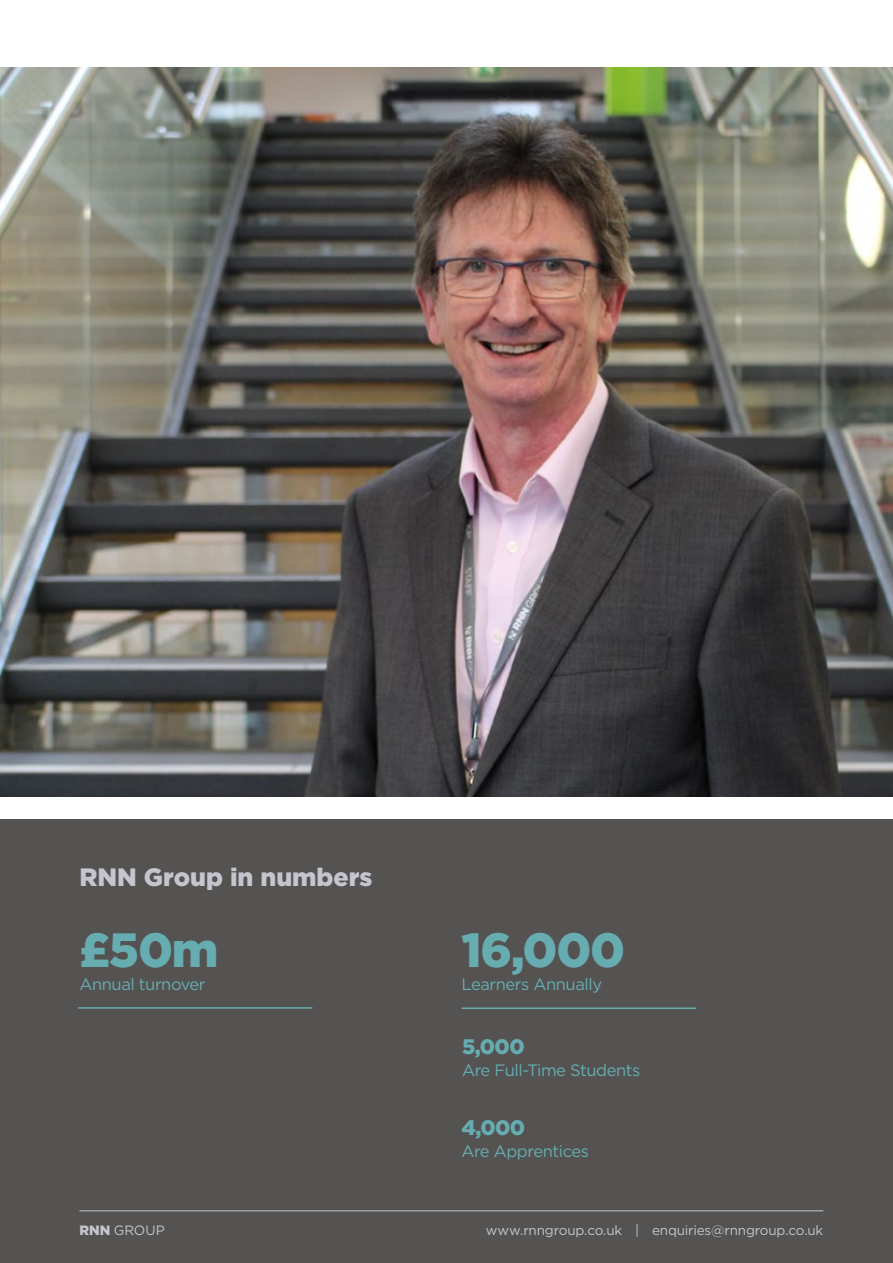
<style>
.page{position:relative;width:893px;height:1263px;background:#fff}
.page>*{position:absolute;margin:0;border:0;box-sizing:border-box;transform-origin:0 0}
.t1{font:900 48px "Gotham";letter-spacing:-.025em;color:#66acb1}
.t2{font:900 25.05px "Gotham";color:#c4c5ce}
.t3{font:900 21px "Gotham";letter-spacing:-.025em;color:#66acb1}
.t4{font:16.5px "Gotham";letter-spacing:-.025em;color:#66acb1}
.t5{font:13.5px "Gotham";letter-spacing:-.015em;color:#c4c5ce}
.s1{font-weight:900}
</style>
<div class="page">
<div style="left:0;top:819px;width:893px;height:444px;background:#545352"></div>
<img style="left:0;top:68px;width:893px;height:729px">
<hr style="left:80px;top:1210px;width:743px;height:1px;background:#c4c5ce">
<hr style="left:462px;top:1007px;width:234px;height:2px;background:#66acb1">
<hr style="left:78px;top:1007px;width:234px;height:2px;background:#66acb1">
<h2 class="t2" style="left:80px;top:860px;width:294px">RNN Group in numbers</h2>
<h1 class="t1" style="left:80px;top:917px;width:140px">£50m</h1>
<p class="t4" style="left:80px;top:973px;width:128px">Annual turnover</p>
<h1 class="t1" style="left:461px;top:917px;width:165px">16,000</h1>
<p class="t4" style="left:461px;top:973px;width:142px">Learners Annually</p>
<p class="t3" style="left:462px;top:1032px;width:64px">5,000</p>
<p class="t4" style="left:462px;top:1059px;width:180px">Are Full-Time Students</p>
<p class="t3" style="left:461px;top:1113px;width:65px">4,000</p>
<p class="t4" style="left:461px;top:1140px;width:129px">Are Apprentices</p>
<p class="t5" style="left:80px;top:1222px;width:87px"><span class="s1">RNN</span> GROUP</p>
<p class="t5" style="left:486px;top:1222px;width:339px">www.rnngroup.co.uk | enquiries@rnngroup.co.uk</p>
</div>
